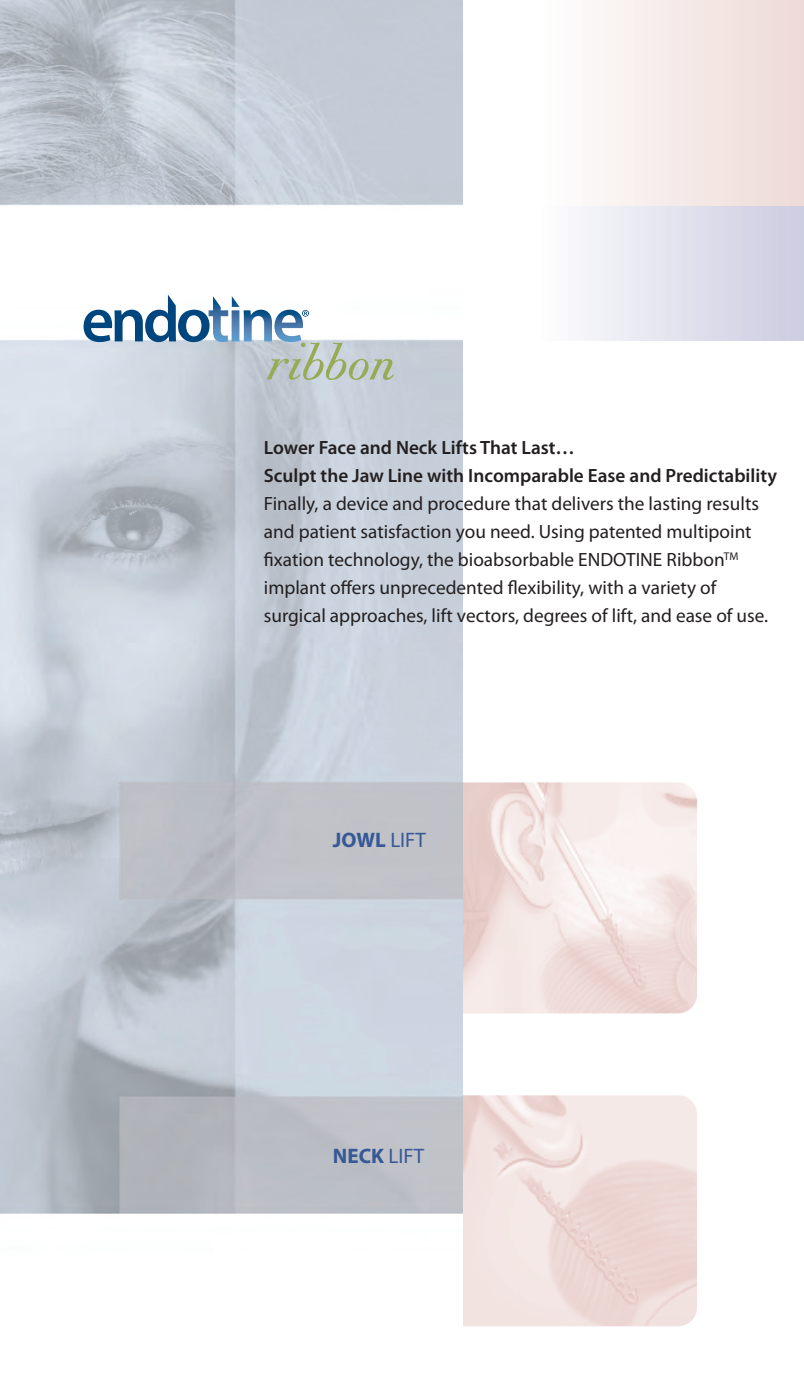
<style>
.page{position:relative;width:804px;height:1386px;background:#fff}
.page>*{position:absolute;margin:0;border:0;box-sizing:border-box;transform-origin:0 0}
.t1{font:700 21px "Myriad Pro";color:#355896}
.t2{font:19.25px/28px "Myriad Pro";color:#231f20}
.t3{font:600 19.25px/28px "Myriad Pro";color:#231f20}
.s1{font-weight:400}
</style>
<div class="page">
<div style="left:536px;top:204px;width:267px;height:137px;background:linear-gradient(to right,#fefefe,#cccbe1)"></div>
<div style="left:536px;top:0;width:267px;height:206px;background:linear-gradient(to right,#feffff,#eddad7)"></div>
<img style="left:462px;top:782px;width:234px;height:231px">
<img style="left:462px;top:1095px;width:234px;height:231px">
<img style="left:0;top:0;width:462px;height:1214px">
<svg style="left:83px;top:295px;width:310px;height:85px"></svg>
<p class="t3" style="left:264px;top:433px;width:514px">Lower Face and Neck Lifts That Last…<br>Sculpt the Jaw Line with Incomparable Ease and Predictability</p>
<p class="t2" style="left:264px;top:489px;width:505px">Finally, a device and procedure that delivers the lasting results and patient satisfaction you need. Using patented multipoint fixation technology, the bioabsorbable ENDOTINE Ribbon<sup>TM </sup>implant offers unprecedented flexibility, with a variety of surgical approaches, lift vectors, degrees of lift, and ease of use.</p>
<p class="t1" style="left:333px;top:826px;width:94px">JOWL <span class="s1">LIFT</span></p>
<p class="t1" style="left:333px;top:1142px;width:93px">NECK <span class="s1">LIFT</span></p>
</div>
